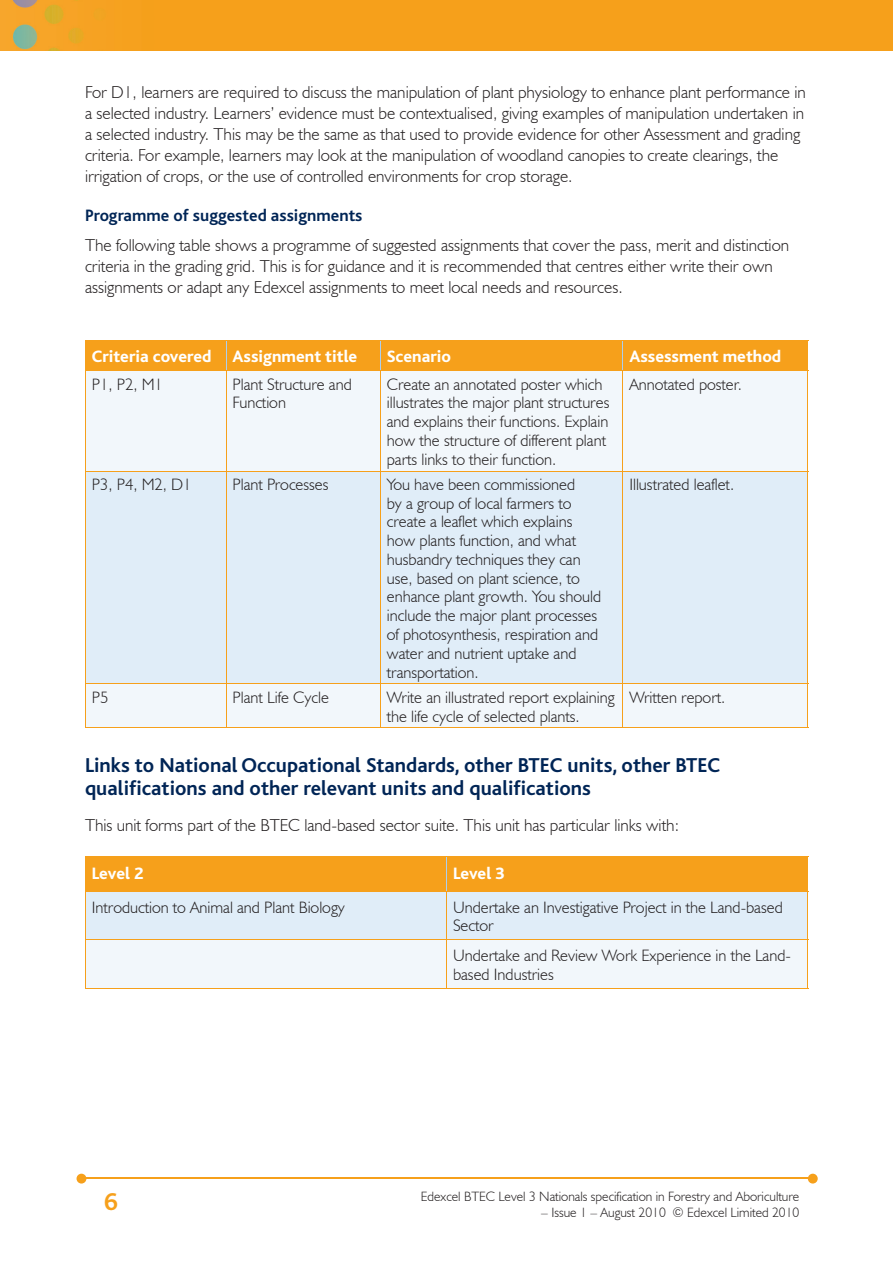
<style>
.page{position:relative;width:893px;height:1263px;background:#fff}
.page>*{position:absolute;margin:0;border:0;box-sizing:border-box;transform-origin:0 0}
.t1{font:700 25.5px "Bliss";color:#f6a01b}
.t2{font:700 21px/22.5px "Bliss";color:#002556}
.t3{font:300 17.25px/21px "Humanist 521 BT";color:#231f20}
.t4{font:800 17.25px "Bliss";color:#fff}
.t5{font:700 17.25px "Bliss";color:#002556}
.t6{font:300 16.5px/18.8px "Humanist 521 BT";color:#231f20}
.t7{font:300 13.5px "Humanist 521 BT";color:#231f20}
</style>
<div class="page">
<img style="left:0;top:0;width:893px;height:51px">
<hr style="left:82px;top:1178px;width:728px;height:1px;background:#f6a01b">
<svg style="left:808px;top:1174px;width:10px;height:9px"></svg>
<svg style="left:77px;top:1174px;width:9px;height:9px"></svg>
<div style="left:86px;top:371px;width:721px;height:356px;background:#f2f7fb"></div>
<div style="left:86px;top:472px;width:721px;height:211px;background:#e0edf8"></div>
<div style="left:85px;top:341px;width:723px;height:29px;background:#f6a01b"></div>
<hr style="left:85px;top:340px;width:141px;height:1px;background:#f6a01b">
<hr style="left:226px;top:340px;width:154px;height:1px;background:#f6a01b">
<hr style="left:380px;top:340px;width:243px;height:1px;background:#f6a01b">
<hr style="left:623px;top:340px;width:185px;height:1px;background:#f6a01b">
<hr style="left:226px;top:371px;width:1px;height:100px;background:#f6a01b">
<hr style="left:380px;top:371px;width:1px;height:100px;background:#f6a01b">
<hr style="left:623px;top:371px;width:1px;height:100px;background:#f6a01b">
<hr style="left:85px;top:371px;width:1px;height:100px;background:#f6a01b">
<hr style="left:807px;top:371px;width:1px;height:100px;background:#f6a01b">
<hr style="left:85px;top:370px;width:141px;height:1px;background:#f6a01b">
<hr style="left:226px;top:370px;width:154px;height:1px;background:#f6a01b">
<hr style="left:380px;top:370px;width:243px;height:1px;background:#f6a01b">
<hr style="left:623px;top:370px;width:185px;height:1px;background:#f6a01b">
<hr style="left:226px;top:471px;width:1px;height:212px;background:#f6a01b">
<hr style="left:380px;top:471px;width:1px;height:212px;background:#f6a01b">
<hr style="left:623px;top:471px;width:1px;height:212px;background:#f6a01b">
<hr style="left:85px;top:471px;width:1px;height:212px;background:#f6a01b">
<hr style="left:807px;top:471px;width:1px;height:212px;background:#f6a01b">
<hr style="left:85px;top:471px;width:141px;height:1px;background:#f6a01b">
<hr style="left:226px;top:471px;width:154px;height:1px;background:#f6a01b">
<hr style="left:380px;top:471px;width:243px;height:1px;background:#f6a01b">
<hr style="left:623px;top:471px;width:185px;height:1px;background:#f6a01b">
<hr style="left:226px;top:684px;width:1px;height:43px;background:#f6a01b">
<hr style="left:380px;top:684px;width:1px;height:43px;background:#f6a01b">
<hr style="left:623px;top:684px;width:1px;height:43px;background:#f6a01b">
<hr style="left:85px;top:727px;width:141px;height:1px;background:#f6a01b">
<hr style="left:226px;top:727px;width:154px;height:1px;background:#f6a01b">
<hr style="left:380px;top:727px;width:243px;height:1px;background:#f6a01b">
<hr style="left:623px;top:727px;width:185px;height:1px;background:#f6a01b">
<hr style="left:85px;top:684px;width:1px;height:43px;background:#f6a01b">
<hr style="left:807px;top:684px;width:1px;height:43px;background:#f6a01b">
<hr style="left:85px;top:683px;width:141px;height:1px;background:#f6a01b">
<hr style="left:226px;top:683px;width:154px;height:1px;background:#f6a01b">
<hr style="left:380px;top:683px;width:243px;height:1px;background:#f6a01b">
<hr style="left:623px;top:683px;width:185px;height:1px;background:#f6a01b">
<svg style="left:86px;top:857px;width:721px;height:131px"></svg>
<hr style="left:446px;top:857px;width:1px;height:34px;background:#accfed">
<hr style="left:85px;top:857px;width:1px;height:34px;background:#f6a01b">
<hr style="left:807px;top:857px;width:1px;height:34px;background:#f6a01b">
<hr style="left:85px;top:856px;width:362px;height:1px;background:#f6a01b">
<hr style="left:447px;top:856px;width:361px;height:1px;background:#f6a01b">
<hr style="left:85px;top:939px;width:362px;height:1px;background:#f6a01b">
<hr style="left:85px;top:988px;width:362px;height:1px;background:#f6a01b">
<hr style="left:85px;top:892px;width:1px;height:47px;background:#f6a01b">
<hr style="left:85px;top:940px;width:1px;height:48px;background:#f6a01b">
<hr style="left:85px;top:891px;width:362px;height:1px;background:#f6a01b">
<hr style="left:447px;top:939px;width:361px;height:1px;background:#f6a01b">
<hr style="left:447px;top:988px;width:361px;height:1px;background:#f6a01b">
<hr style="left:446px;top:892px;width:1px;height:47px;background:#f6a01b">
<hr style="left:446px;top:940px;width:1px;height:48px;background:#f6a01b">
<hr style="left:807px;top:892px;width:1px;height:47px;background:#f6a01b">
<hr style="left:807px;top:940px;width:1px;height:48px;background:#f6a01b">
<hr style="left:447px;top:891px;width:361px;height:1px;background:#f6a01b">
<p class="t3" style="left:85px;top:81px;width:722px">For D1, learners are required to discuss the manipulation of plant physiology to enhance plant performance in a selected industry. Learners’ evidence must be contextualised, giving examples of manipulation undertaken in a selected industry. This may be the same as that used to provide evidence for other Assessment and grading criteria. For example, learners may look at the manipulation of woodland canopies to create clearings, the irrigation of crops, or the use of controlled environments for crop storage.</p>
<p class="t5" style="left:85px;top:207px;width:279px">Programme of suggested assignments</p>
<p class="t3" style="left:85px;top:234px;width:706px">The following table shows a programme of suggested assignments that cover the pass, merit and distinction criteria in the grading grid. This is for guidance and it is recommended that centres either write their own assignments or adapt any Edexcel assignments to meet local needs and resources.</p>
<p class="t4" style="left:92px;top:348px;width:267px">Criteria covered Assignment title</p>
<p class="t4" style="left:387px;top:348px;width:66px">Scenario</p>
<p class="t4" style="left:629px;top:348px;width:153px">Assessment method</p>
<p class="t6" style="left:92px;top:374px;width:73px">P1, P2, M1</p>
<p class="t6" style="left:233px;top:374px;width:121px">Plant Structure and<br>Function</p>
<p class="t6" style="left:387px;top:374px;width:224px">Create an annotated poster which illustrates the major plant structures and explains their functions. Explain how the structure of different plant parts links to their function.</p>
<p class="t6" style="left:629px;top:374px;width:114px">Annotated poster.</p>
<p class="t6" style="left:92px;top:475px;width:101px">P3, P4, M2, D1</p>
<p class="t6" style="left:233px;top:475px;width:98px">Plant Processes</p>
<p class="t6" style="left:387px;top:475px;width:216px">You have been commissioned<br>by a group of local farmers to create a leaflet which explains how plants function, and what husbandry techniques they can use, based on plant science, to enhance plant growth. You should include the major plant processes of photosynthesis, respiration and water and nutrient uptake and transportation.</p>
<p class="t6" style="left:629px;top:475px;width:106px">Illustrated leaflet.</p>
<p class="t6" style="left:92px;top:687px;width:18px">P5</p>
<p class="t6" style="left:233px;top:687px;width:98px">Plant Life Cycle</p>
<p class="t6" style="left:387px;top:687px;width:229px">Write an illustrated report explaining the life cycle of selected plants.</p>
<p class="t6" style="left:629px;top:687px;width:97px">Written report.</p>
<p class="t2" style="left:85px;top:754px;width:637px">Links to National Occupational Standards, other BTEC units, other BTEC qualifications and other relevant units and qualifications</p>
<p class="t3" style="left:85px;top:814px;width:595px">This unit forms part of the BTEC land-based sector suite. This unit has particular links with:</p>
<p class="t4" style="left:92px;top:864px;width:53px">Level 2</p>
<p class="t4" style="left:453px;top:864px;width:53px">Level 3</p>
<p class="t6" style="left:92px;top:897px;width:255px">Introduction to Animal and Plant Biology</p>
<p class="t6" style="left:453px;top:897px;width:331px">Undertake an Investigative Project in the Land-based<br>Sector</p>
<p class="t6" style="left:453px;top:945px;width:339px">Undertake and Review Work Experience in the Land&shy;based Industries</p>
<h1 class="t1" style="left:104px;top:1189px;width:15px">6</h1>
<p class="t7" style="left:421px;top:1188px;width:380px">Edexcel BTEC Level 3 Nationals specification in Forestry and Aboriculture</p>
<p class="t7" style="left:541px;top:1204px;width:260px">– Issue 1 – August 2010 © Edexcel Limited 2010</p>
</div>
